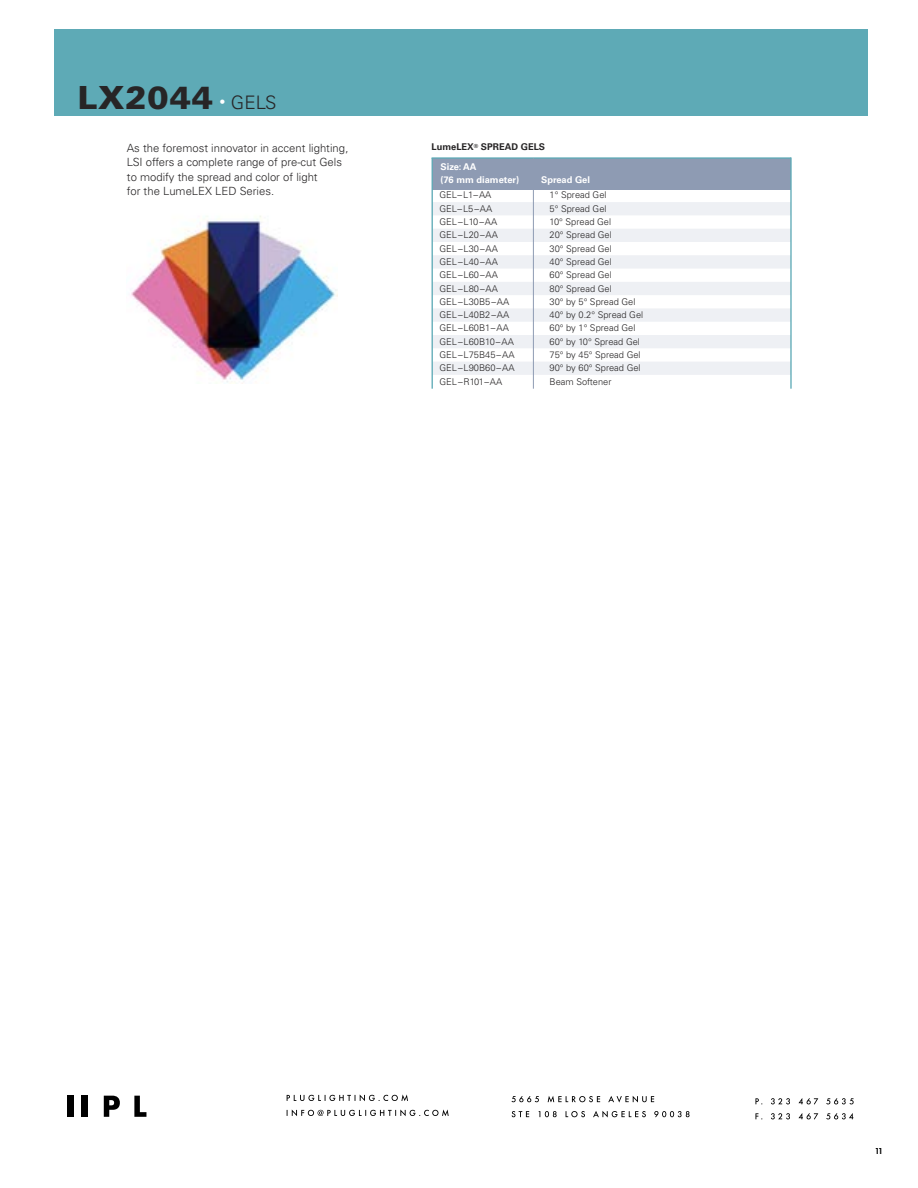
<style>
.page{position:relative;width:918px;height:1188px;background:#fff}
.page>*{position:absolute;margin:0;border:0;box-sizing:border-box;transform-origin:0 0}
.t1{font:900 31.95px "Univers";letter-spacing:.025em;color:#272526}
.t2{font:300 18.6px "Univers";color:#272526}
.t3{font:300 11.25px/14.5px "Univers";color:#272526}
.t4{font:300 9.3px "Univers";color:#272526}
.t5{font:700 9.3px/13.4px "Univers";color:#fff}
.t6{font:700 9.3px "Univers";color:#272526}
.t7{font:600 9px "Futura PT";color:#000}
.s1{font-size:12px;color:#fff}
</style>
<div class="page">
<svg style="left:512px;top:1111px;width:178px;height:7px"></svg>
<svg style="left:512px;top:1096px;width:142px;height:7px"></svg>
<svg style="left:755px;top:1113px;width:98px;height:7px"></svg>
<svg style="left:755px;top:1098px;width:99px;height:7px"></svg>
<svg style="left:287px;top:1109px;width:162px;height:7px"></svg>
<svg style="left:287px;top:1094px;width:121px;height:7px"></svg>
<svg style="left:104px;top:1096px;width:42px;height:21px"></svg>
<div style="left:82px;top:1096px;width:6px;height:21px;background:#000"></div>
<div style="left:68px;top:1096px;width:6px;height:21px;background:#000"></div>
<div style="left:54px;top:29px;width:813px;height:87px;background:#5eaab6"></div>
<img style="left:131px;top:216px;width:206px;height:167px">
<div style="left:432px;top:202px;width:359px;height:13px;background:#eef0f4"></div>
<div style="left:432px;top:229px;width:359px;height:13px;background:#eef0f4"></div>
<div style="left:432px;top:255px;width:359px;height:14px;background:#eef0f4"></div>
<div style="left:432px;top:282px;width:359px;height:13px;background:#eef0f4"></div>
<div style="left:432px;top:308px;width:359px;height:14px;background:#eef0f4"></div>
<div style="left:432px;top:335px;width:359px;height:13px;background:#eef0f4"></div>
<div style="left:432px;top:362px;width:359px;height:13px;background:#eef0f4"></div>
<div style="left:432px;top:158px;width:359px;height:32px;background:#8e9bb3"></div>
<hr style="left:432px;top:158px;width:1px;height:231px;background:#5eaab6">
<hr style="left:790px;top:157px;width:2px;height:232px;background:#5eaab6">
<hr style="left:432px;top:157px;width:359px;height:2px;background:#5eaab6">
<hr style="left:533px;top:158px;width:1px;height:231px;background:#8e9bb3">
<h1 class="t1" style="left:78px;top:77px;width:137px">LX2044</h1>
<h2 class="t2" style="left:219px;top:91px;width:59px"><span class="s1">•</span> GELS</h2>
<p class="t3" style="left:127px;top:140px;width:223px">As the foremost innovator in accent lighting, LSI offers a complete range of pre-cut Gels to modify the spread and color of light<br>for the LumeLEX LED Series.</p>
<p class="t6" style="left:432px;top:141px;width:115px">LumeLEX<sup>®</sup> SPREAD GELS</p>
<p class="t5" style="left:441px;top:160px;width:80px">Size: AA<br>(76 mm diameter)</p>
<p class="t5" style="left:541px;top:173px;width:50px">Spread Gel</p>
<p class="t4" style="left:440px;top:190px;width:53px">GEL–L1–AA</p>
<p class="t4" style="left:550px;top:190px;width:58px">1° Spread Gel</p>
<p class="t4" style="left:440px;top:203px;width:54px">GEL–L5–AA</p>
<p class="t4" style="left:550px;top:203px;width:58px">5° Spread Gel</p>
<p class="t4" style="left:440px;top:216px;width:59px">GEL–L10–AA</p>
<p class="t4" style="left:550px;top:216px;width:63px">10° Spread Gel</p>
<p class="t4" style="left:440px;top:229px;width:60px">GEL–L20–AA</p>
<p class="t4" style="left:550px;top:229px;width:64px">20° Spread Gel</p>
<p class="t4" style="left:440px;top:243px;width:60px">GEL–L30–AA</p>
<p class="t4" style="left:550px;top:243px;width:64px">30° Spread Gel</p>
<p class="t4" style="left:440px;top:256px;width:60px">GEL–L40–AA</p>
<p class="t4" style="left:550px;top:256px;width:64px">40° Spread Gel</p>
<p class="t4" style="left:440px;top:269px;width:60px">GEL–L60–AA</p>
<p class="t4" style="left:550px;top:269px;width:64px">60° Spread Gel</p>
<p class="t4" style="left:440px;top:283px;width:60px">GEL–L80–AA</p>
<p class="t4" style="left:550px;top:283px;width:64px">80° Spread Gel</p>
<p class="t4" style="left:440px;top:296px;width:71px">GEL–L30B5–AA</p>
<p class="t4" style="left:550px;top:296px;width:87px">30° by 5° Spread Gel</p>
<p class="t4" style="left:440px;top:309px;width:71px">GEL–L40B2–AA</p>
<p class="t4" style="left:550px;top:309px;width:95px">40° by 0.2° Spread Gel</p>
<p class="t4" style="left:440px;top:322px;width:71px">GEL–L60B1–AA</p>
<p class="t4" style="left:550px;top:322px;width:87px">60° by 1° Spread Gel</p>
<p class="t4" style="left:440px;top:336px;width:76px">GEL–L60B10–AA</p>
<p class="t4" style="left:550px;top:336px;width:92px">60° by 10° Spread Gel</p>
<p class="t4" style="left:440px;top:349px;width:77px">GEL–L75B45–AA</p>
<p class="t4" style="left:550px;top:349px;width:93px">75° by 45° Spread Gel</p>
<p class="t4" style="left:440px;top:362px;width:77px">GEL–L90B60–AA</p>
<p class="t4" style="left:550px;top:362px;width:93px">90° by 60° Spread Gel</p>
<p class="t4" style="left:440px;top:376px;width:64px">GEL–R101–AA</p>
<p class="t4" style="left:550px;top:376px;width:63px">Beam Softener</p>
<p class="t7" style="left:875px;top:1146px;width:10px">11</p>
</div>
